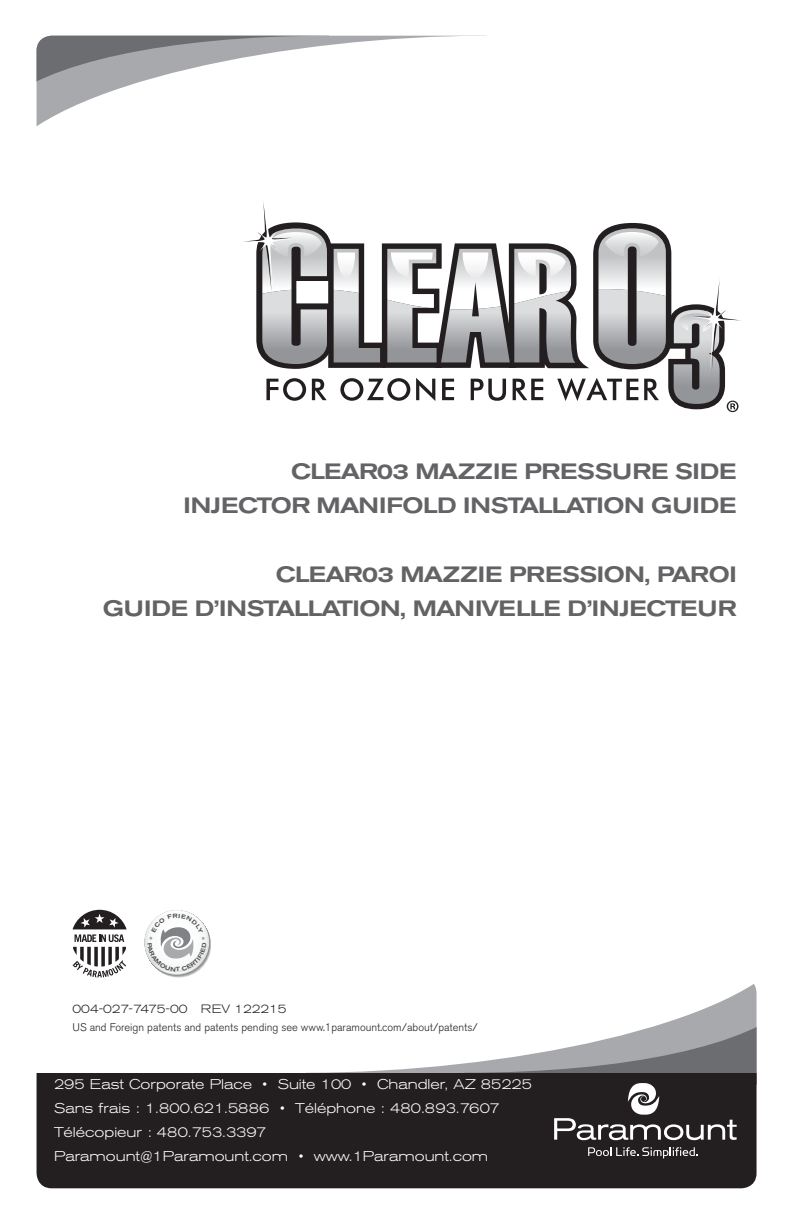
<style>
.page{position:relative;width:792px;height:1224px;background:#fff}
.page>*{position:absolute;margin:0;border:0;box-sizing:border-box;transform-origin:0 0}
.t1{font:500 expanded 22px "Akzidenz Grotesk BE";letter-spacing:-.02em;color:#636366}
.t2{font:500 expanded 22px "Akzidenz Grotesk BE";letter-spacing:-.04em;color:#636366}
.t3{font:300 expanded 14px "Akzidenz Grotesk BE";color:#fff}
.t4{font:300 expanded 12px "Akzidenz Grotesk BE";letter-spacing:-.005em;color:#231f20}
.t5{font:300 11px "Akzidenz Grotesk BE";color:#231f20}
</style>
<div class="page">
<svg style="left:306px;top:984px;width:451px;height:89px"></svg>
<div style="left:37px;top:1073px;width:720px;height:115px;background:#231f20"></div>
<svg style="left:37px;top:36px;width:421px;height:90px"></svg>
<svg style="left:37px;top:36px;width:292px;height:69px"></svg>
<svg style="left:244px;top:201px;width:496px;height:211px"></svg>
<svg style="left:73px;top:910px;width:54px;height:67px"></svg>
<svg style="left:144px;top:910px;width:65px;height:65px"></svg>
<svg style="left:588px;top:1147px;width:110px;height:11px"></svg>
<svg style="left:464px;top:1003px;width:293px;height:137px"></svg>
<svg style="left:148px;top:911px;width:58px;height:63px"></svg>
<p class="t1" style="left:291px;top:458px;width:447px">CLEAR03 MAZZIE PRESSURE SIDE</p>
<p class="t1" style="left:183px;top:493px;width:555px">INJECTOR MANIFOLD INSTALLATION GUIDE</p>
<p class="t1" style="left:276px;top:561px;width:462px">CLEAR03 MAZZIE PRESSION, PAROI</p>
<p class="t2" style="left:103px;top:596px;width:635px">GUIDE D’INSTALLATION, MANIVELLE D’INJECTEUR</p>
<p class="t4" style="left:73px;top:1002px;width:216px">004-027-7475-00 REV 122215</p>
<p class="t5" style="left:73px;top:1021px;width:407px">US and Foreign patents and patents pending see www.1paramount.com/about/patents/</p>
<p class="t3" style="left:54px;top:1077px;width:480px">295 East Corporate Place • Suite 100 • Chandler, AZ 85225</p>
<p class="t3" style="left:54px;top:1101px;width:447px">Sans frais : 1.800.621.5886 • Téléphone : 480.893.7607</p>
<p class="t3" style="left:54px;top:1125px;width:214px">Télécopieur : 480.753.3397</p>
<p class="t3" style="left:54px;top:1149px;width:436px">Paramount@1Paramount.com • www.1Paramount.com</p>
</div>
